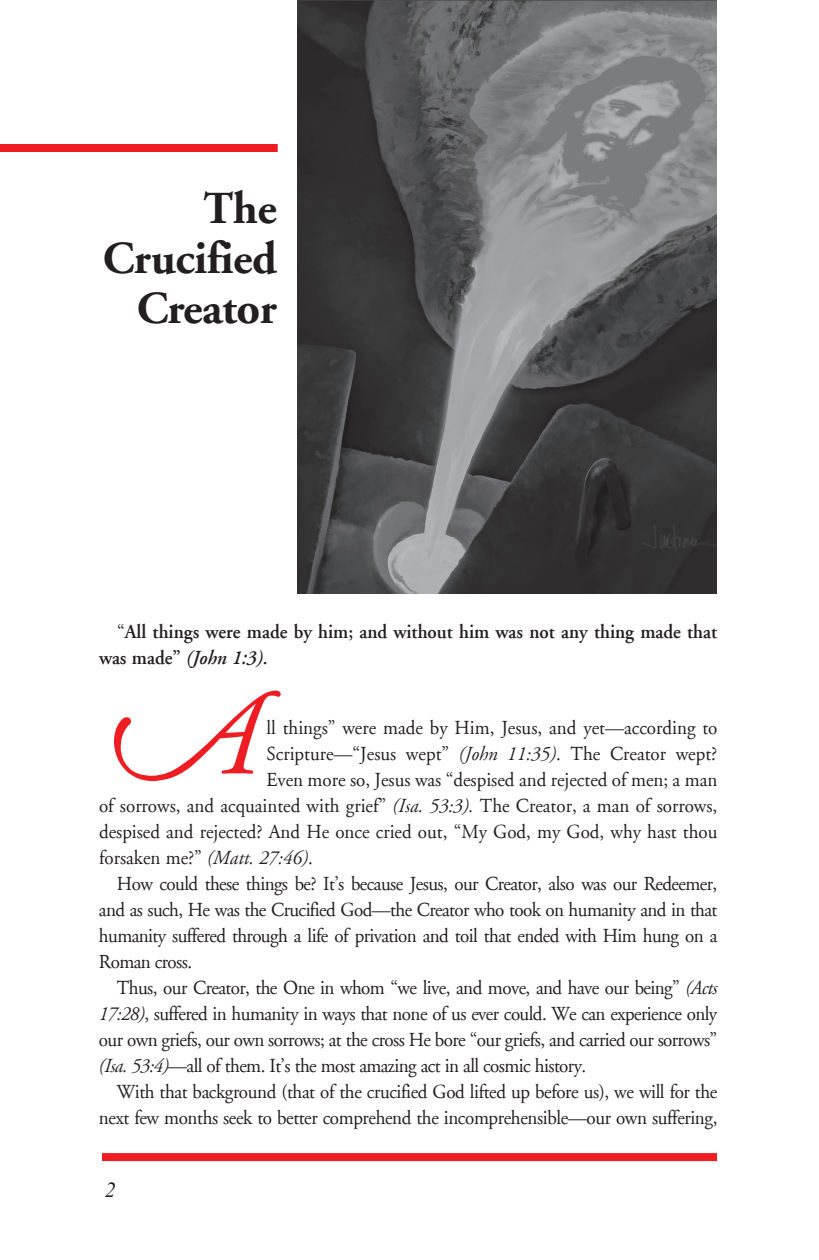
<style>
.page{position:relative;width:819px;height:1260px;background:#fff}
.page>*{position:absolute;margin:0;border:0;box-sizing:border-box;transform-origin:0 0}
.t1{font:italic 122.4px "Adobe Garamond Alt";color:#ee1d23;scale:.95 1}
.t2{font:46px/50px "Adobe Garamond Bold Os F";letter-spacing:-.01em;color:#231f20;text-align:right}
.t3{font:italic 22px "Times New Roman PS Std";color:#231f20}
.t4{font:20px "Adobe Garamond";letter-spacing:-.03em;color:#231f20;scale:.95 1}
.t5{font:20px "Adobe Garamond";color:#231f20;scale:.95 1}
.t6{font:600 20px/26px "Adobe Garamond";color:#231f20;scale:.95 1}
.s1{font-weight:400}
.s2{font-style:italic}
</style>
<div class="page">
<div style="left:102px;top:1153px;width:615px;height:8px;background:#ee1d23"></div>
<img style="left:298px;top:1px;width:419px;height:593px">
<div style="left:0;top:144px;width:278px;height:8px;background:#ee1d23"></div>
<h2 class="t2" style="left:103px;top:184px;width:175px">The<br>Crucified<br>Creator</h2>
<p class="t6" style="left:99px;top:619px;width:652px;text-indent:18px"><span class="s1">“</span>All things were made by him; and without him was not any thing made that was made” <span class="s2">(John 1:3)</span>.</p>
<h1 class="t1" style="left:99px;top:677px;width:166px">A</h1>
<p class="t5" style="left:266px;top:717px;width:476px">ll things” were made by Him, Jesus, and yet—according to</p>
<p class="t5" style="left:266px;top:743px;width:476px">Scripture—“Jesus wept” <span class="s2">(John 11:35)</span>. The Creator wept?</p>
<p class="t5" style="left:266px;top:769px;width:476px">Even more so, Jesus was “despised and rejected of men; a man</p>
<p class="t5" style="left:99px;top:795px;width:652px">of sorrows, and acquainted with grief” <span class="s2">(Isa. 53:3).</span> The Creator, a man of sorrows,</p>
<p class="t5" style="left:99px;top:821px;width:652px">despised and rejected? And He once cried out, “My God, my God, why hast thou</p>
<p class="t5" style="left:99px;top:847px;width:227px">forsaken me?” <span class="s2">(Matt. 27:46)</span>.</p>
<p class="t4" style="left:117px;top:873px;width:633px">How could these things be? It’s because Jesus, our Creator, also was our Redeemer,</p>
<p class="t4" style="left:99px;top:899px;width:652px">and as such, He was the Crucified God—the Creator who took on humanity and in that</p>
<p class="t4" style="left:99px;top:925px;width:653px">humanity suffered through a life of privation and toil that ended with Him hung on a</p>
<p class="t4" style="left:99px;top:951px;width:100px">Roman cross.</p>
<p class="t4" style="left:117px;top:977px;width:634px">Thus, our Creator, the One in whom “we live, and move, and have our being” <span class="s2">(Acts</span></p>
<p class="t4" style="left:99px;top:1003px;width:652px"><span class="s2">17:28)</span>, suffered in humanity in ways that none of us ever could. We can experience only</p>
<p class="t4" style="left:99px;top:1029px;width:652px">our own griefs, our own sorrows; at the cross He bore “our griefs, and carried our sorrows”</p>
<p class="t4" style="left:99px;top:1055px;width:514px"><span class="s2">(Isa. 53:4)</span>—all of them. It’s the most amazing act in all cosmic history.</p>
<p class="t4" style="left:117px;top:1081px;width:633px">With that background (that of the crucified God lifted up before us), we will for the</p>
<p class="t4" style="left:99px;top:1107px;width:652px">next few months seek to better comprehend the incomprehensible—our own suffering,</p>
<p class="t3" style="left:105px;top:1178px;width:12px">2</p>
</div>
